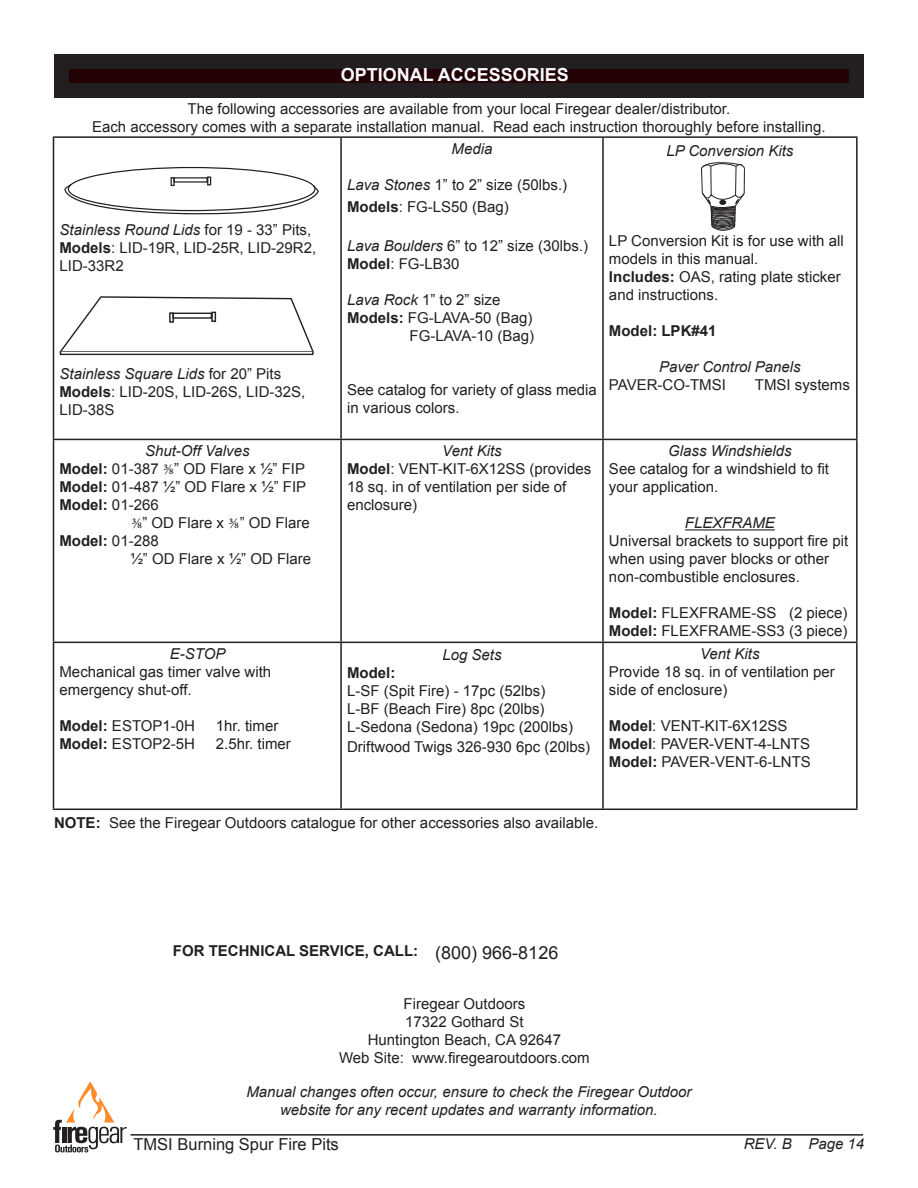
<style>
.page{position:relative;width:918px;height:1188px;background:#fff}
.page>*{position:absolute;margin:0;border:0;box-sizing:border-box;transform-origin:0 0}
.t1{font:700 18px "Arial";color:#f6fafc}
.t2{font:18px "Arial";color:#231f20}
.t3{font:16.5px "Arial";color:#231f20}
.t4{font:15px/18px "Arial";color:#231f20}
.t5{font:italic 15px "Arial";color:#231f20}
.t6{font:700 15px "Arial";color:#231f20}
.s1{font-style:italic}
.s2{font-weight:700}
.s3{font-style:normal}
.s4{font-family:"Minion Pro"}
.s5{font-weight:400}
</style>
<div class="page">
<hr style="left:130px;top:1134px;width:733px;height:2px;background:#231f20">
<svg style="left:53px;top:1081px;width:74px;height:71px"></svg>
<div style="left:62px;top:62px;width:794px;height:28px;background:#230305"></div>
<div style="left:54px;top:54px;width:810px;height:44px;border:15px solid #231f20"></div>
<hr style="left:53px;top:136px;width:288px;height:2px;background:#231f20">
<hr style="left:53px;top:138px;width:1px;height:301px;background:#231f20">
<hr style="left:341px;top:136px;width:262px;height:2px;background:#231f20">
<hr style="left:340px;top:138px;width:2px;height:301px;background:#231f20">
<hr style="left:603px;top:136px;width:255px;height:2px;background:#231f20">
<hr style="left:602px;top:138px;width:2px;height:301px;background:#231f20">
<hr style="left:856px;top:138px;width:2px;height:301px;background:#231f20">
<hr style="left:53px;top:439px;width:288px;height:1px;background:#231f20">
<hr style="left:53px;top:440px;width:1px;height:202px;background:#231f20">
<hr style="left:341px;top:439px;width:262px;height:1px;background:#231f20">
<hr style="left:340px;top:440px;width:2px;height:202px;background:#231f20">
<hr style="left:603px;top:439px;width:255px;height:1px;background:#231f20">
<hr style="left:602px;top:440px;width:2px;height:202px;background:#231f20">
<hr style="left:856px;top:440px;width:2px;height:202px;background:#231f20">
<hr style="left:53px;top:642px;width:288px;height:1px;background:#231f20">
<hr style="left:53px;top:643px;width:1px;height:166px;background:#231f20">
<hr style="left:341px;top:642px;width:262px;height:1px;background:#231f20">
<hr style="left:340px;top:643px;width:2px;height:166px;background:#231f20">
<hr style="left:603px;top:642px;width:255px;height:1px;background:#231f20">
<hr style="left:602px;top:643px;width:2px;height:166px;background:#231f20">
<hr style="left:856px;top:643px;width:2px;height:166px;background:#231f20">
<hr style="left:53px;top:809px;width:288px;height:1px;background:#231f20">
<hr style="left:341px;top:809px;width:262px;height:1px;background:#231f20">
<hr style="left:603px;top:809px;width:255px;height:1px;background:#231f20">
<hr style="left:685px;top:529px;width:90px;height:1px;background:#231f20">
<svg style="left:64px;top:176px;width:255px;height:39px"></svg>
<svg style="left:59px;top:296px;width:255px;height:57px"></svg>
<svg style="left:60px;top:351px;width:254px;height:4px"></svg>
<div style="left:172px;top:313px;width:40px;height:6px;border:1px solid #231f20"></div>
<div style="left:169px;top:312px;width:5px;height:11px;border:1px solid #231f20"></div>
<div style="left:211px;top:312px;width:5px;height:10px;border:1px solid #231f20"></div>
<svg style="left:701px;top:162px;width:44px;height:69px"></svg>
<p class="t1" style="left:341px;top:62px;width:230px">OPTIONAL ACCESSORIES</p>
<p class="t4" style="left:188px;top:100px;width:544px">The following accessories are available from your local Firegear dealer/distributor.</p>
<p class="t4" style="left:92px;top:118px;width:735px">Each accessory comes with a separate installation manual. Read each instruction thoroughly before installing.</p>
<p class="t4" style="left:60px;top:221px;width:258px"><span class="s1">Stainless Round Lids</span> for 19 - 33” Pits,<br><span class="s2">Models</span>: LID-19R, LID-25R, LID-29R2,</p>
<p class="t4" style="left:60px;top:257px;width:66px">LID-33R2</p>
<p class="t5" style="left:60px;top:364px;width:223px">Stainless Square Lids <span class="s3">for 20” Pits</span></p>
<p class="t4" style="left:60px;top:383px;width:247px"><span class="s2">Models</span>: LID-20S, LID-26S, LID-32S,<br>LID-38S</p>
<p class="t5" style="left:145px;top:441px;width:106px">Shut-Off Valves</p>
<p class="t4" style="left:60px;top:460px;width:247px"><span class="s2">Model:</span> 01-387 <span class="s4">⅜</span>” OD Flare x ½” FIP</p>
<p class="t4" style="left:60px;top:478px;width:248px"><span class="s2">Model:</span> 01-487 ½” OD Flare x ½” FIP</p>
<p class="t6" style="left:60px;top:495px;width:101px">Model: <span class="s5">01-266</span></p>
<p class="t4" style="left:131px;top:514px;width:180px"><span class="s4">⅜</span>” OD Flare x <span class="s4">⅜</span>” OD Flare</p>
<p class="t6" style="left:60px;top:531px;width:101px">Model: <span class="s5">01-288</span></p>
<p class="t4" style="left:130px;top:550px;width:182px">½” OD Flare x ½” OD Flare</p>
<p class="t5" style="left:170px;top:644px;width:57px">E-STOP</p>
<p class="t4" style="left:60px;top:663px;width:213px">Mechanical gas timer valve with</p>
<p class="t4" style="left:60px;top:681px;width:134px">emergency shut-off.</p>
<p class="t4" style="left:60px;top:717px;width:137px"><span class="s2">Model:</span> ESTOP1-0H</p>
<p class="t4" style="left:216px;top:717px;width:64px">1hr. timer</p>
<p class="t4" style="left:60px;top:735px;width:137px"><span class="s2">Model:</span> ESTOP2-5H</p>
<p class="t4" style="left:216px;top:735px;width:77px">2.5hr. timer</p>
<p class="t5" style="left:452px;top:139px;width:42px">Media</p>
<p class="t4" style="left:347px;top:176px;width:222px"><span class="s1">Lava Stones</span> 1” to 2” size (50lbs.)</p>
<p class="t4" style="left:347px;top:198px;width:163px"><span class="s2">Models</span>: FG-LS50 (Bag)</p>
<p class="t4" style="left:347px;top:237px;width:242px"><span class="s1">Lava Boulders</span> 6” to 12” size (30lbs.)<br><span class="s2">Model</span>: FG-LB30</p>
<p class="t4" style="left:347px;top:291px;width:155px"><span class="s1">Lava Rock</span> 1” to 2” size</p>
<p class="t4" style="left:347px;top:309px;width:187px"><span class="s2">Models:</span> FG-LAVA-50 (Bag)</p>
<p class="t4" style="left:410px;top:327px;width:126px">FG-LAVA-10 (Bag)</p>
<p class="t4" style="left:347px;top:381px;width:251px">See catalog for variety of glass media in various colors.</p>
<p class="t5" style="left:666px;top:141px;width:128px">LP Conversion Kits</p>
<p class="t4" style="left:609px;top:232px;width:236px">LP Conversion Kit is for use with all models in this manual.</p>
<p class="t4" style="left:609px;top:268px;width:233px"><span class="s2">Includes:</span> OAS, rating plate sticker and instructions.</p>
<p class="t6" style="left:609px;top:321px;width:109px">Model: LPK#41</p>
<p class="t5" style="left:659px;top:357px;width:143px">Paver Control Panels</p>
<p class="t4" style="left:609px;top:376px;width:118px">PAVER-CO-TMSI</p>
<p class="t4" style="left:755px;top:376px;width:97px">TMSI systems</p>
<p class="t5" style="left:442px;top:441px;width:61px">Vent Kits</p>
<p class="t4" style="left:347px;top:460px;width:246px"><span class="s2">Model</span>: VENT-KIT-6X12SS (provides<br>18 sq. in of ventilation per side of enclosure)</p>
<p class="t5" style="left:442px;top:645px;width:61px">Log Sets</p>
<p class="t6" style="left:347px;top:663px;width:50px">Model:</p>
<p class="t4" style="left:347px;top:682px;width:200px">L-SF (Spit Fire) - 17pc (52lbs)</p>
<p class="t4" style="left:347px;top:700px;width:199px">L-BF (Beach Fire) 8pc (20lbs)</p>
<p class="t4" style="left:347px;top:718px;width:227px">L-Sedona (Sedona) 19pc (200lbs)</p>
<p class="t4" style="left:347px;top:738px;width:245px">Driftwood Twigs 326-930 6pc (20lbs)</p>
<p class="t5" style="left:668px;top:441px;width:125px">Glass Windshields</p>
<p class="t4" style="left:609px;top:460px;width:222px">See catalog for a windshield to fit your application.</p>
<p class="t5" style="left:685px;top:513px;width:92px">FLEXFRAME</p>
<p class="t4" style="left:609px;top:532px;width:241px">Universal brackets to support fire pit when using paver blocks or other non-combustible enclosures.</p>
<p class="t4" style="left:609px;top:604px;width:240px"><span class="s2">Model:</span> FLEXFRAME-SS (2 piece)</p>
<p class="t4" style="left:609px;top:622px;width:240px"><span class="s2">Model:</span> FLEXFRAME-SS3 (3 piece)</p>
<p class="t5" style="left:700px;top:644px;width:61px">Vent Kits</p>
<p class="t4" style="left:609px;top:663px;width:227px">Provide 18 sq. in of ventilation per side of enclosure)</p>
<p class="t4" style="left:609px;top:717px;width:180px"><span class="s2">Model</span>: VENT-KIT-6X12SS</p>
<p class="t4" style="left:609px;top:735px;width:203px"><span class="s2">Model</span>: PAVER-VENT-4-LNTS</p>
<p class="t4" style="left:609px;top:753px;width:203px"><span class="s2">Model:</span> PAVER-VENT-6-LNTS</p>
<p class="t4" style="left:54px;top:814px;width:546px"><span class="s2">NOTE:</span> See the Firegear Outdoors catalogue for other accessories also available.</p>
<p class="t6" style="left:173px;top:941px;width:247px">FOR TECHNICAL SERVICE, CALL:</p>
<p class="t4" style="left:404px;top:995px;width:123px">Firegear Outdoors</p>
<p class="t4" style="left:405px;top:1013px;width:120px">17322 Gothard St</p>
<p class="t4" style="left:368px;top:1031px;width:195px">Huntington Beach, CA 92647</p>
<p class="t4" style="left:339px;top:1049px;width:252px">Web Site: www.firegearoutdoors.com</p>
<p class="t2" style="left:435px;top:941px;width:125px">(800) 966-8126</p>
<p class="t5" style="left:246px;top:1082px;width:447px">Manual changes often occur, ensure to check the Firegear Outdoor</p>
<p class="t5" style="left:280px;top:1100px;width:379px">website for any recent updates and warranty information.</p>
<p class="t3" style="left:134px;top:1134px;width:207px">TMSI Burning Spur Fire Pits</p>
<p class="t5" style="left:744px;top:1134px;width:122px">REV. B Page 14</p>
</div>
